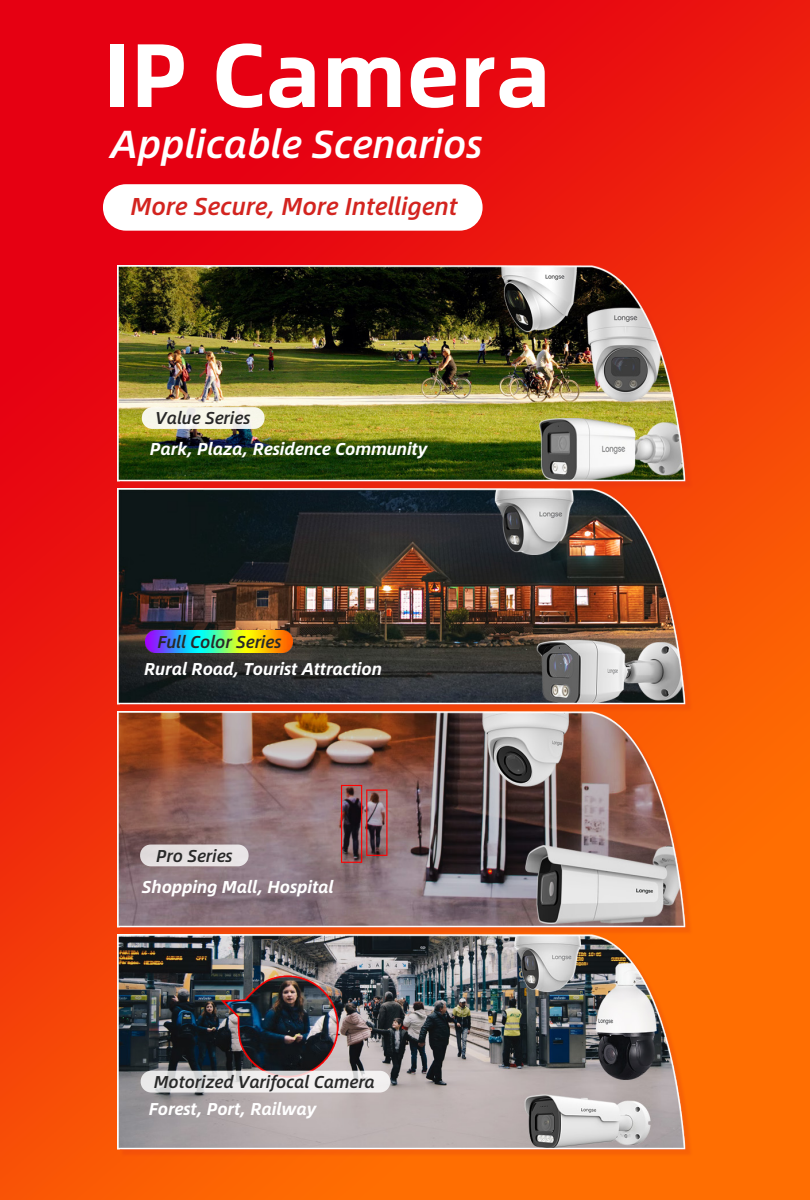
<style>
.page{position:relative;width:810px;height:1200px;background:#fff}
.page>*{position:absolute;margin:0;border:0;box-sizing:border-box;transform-origin:0 0}
.t1{font:700 90.22px "Alibaba Sans";color:#fff}
.t2{font:italic 500 39.22px "Alibaba Sans";color:#fff}
.t3{font:italic 500 24.53px "Alibaba Sans";color:#d3241f}
.t4{font:italic 700 17.25px "Alibaba Sans";color:#fff}
.t5{font:italic 500 17.25px "Alibaba Sans";color:#282828}
</style>
<div class="page">
<img style="left:0;top:0;width:810px;height:1200px">
<img style="left:117px;top:266px;width:576px;height:891px">
<svg style="left:142px;top:407px;width:123px;height:22px;background:#f5f4e9"></svg>
<img style="left:145px;top:630px;width:148px;height:22px">
<div style="left:140px;top:845px;width:109px;height:21px;background:#e6e1e2;border-radius:11px"></div>
<img style="left:221px;top:975px;width:117px;height:96px">
<svg style="left:141px;top:1071px;width:249px;height:22px;fill:#eeecec"></svg>
<div style="left:103px;top:184px;width:380px;height:47px;background:#fff;border-radius:23px"></div>
<h1 class="t1" style="left:103px;top:4px;width:450px">IP Camera</h1>
<h2 class="t2" style="left:111px;top:114px;width:373px">Applicable Scenarios</h2>
<h3 class="t3" style="left:131px;top:187px;width:328px">More Secure, More Intelligent</h3>
<p class="t5" style="left:156px;top:404px;width:96px">Value Series</p>
<p class="t4" style="left:150px;top:436px;width:279px">Park, Plaza, Residence Community</p>
<p class="t5" style="left:157px;top:629px;width:125px">Full Color Series</p>
<p class="t4" style="left:144px;top:655px;width:239px">Rural Road, Tourist Attraction</p>
<p class="t5" style="left:156px;top:842px;width:78px">Pro Series</p>
<p class="t4" style="left:142px;top:874px;width:193px">Shopping Mall, Hospital</p>
<p class="t5" style="left:154px;top:1068px;width:222px">Motorized Varifocal Camera</p>
<p class="t4" style="left:149px;top:1095px;width:169px">Forest, Port, Railway</p>
</div>
